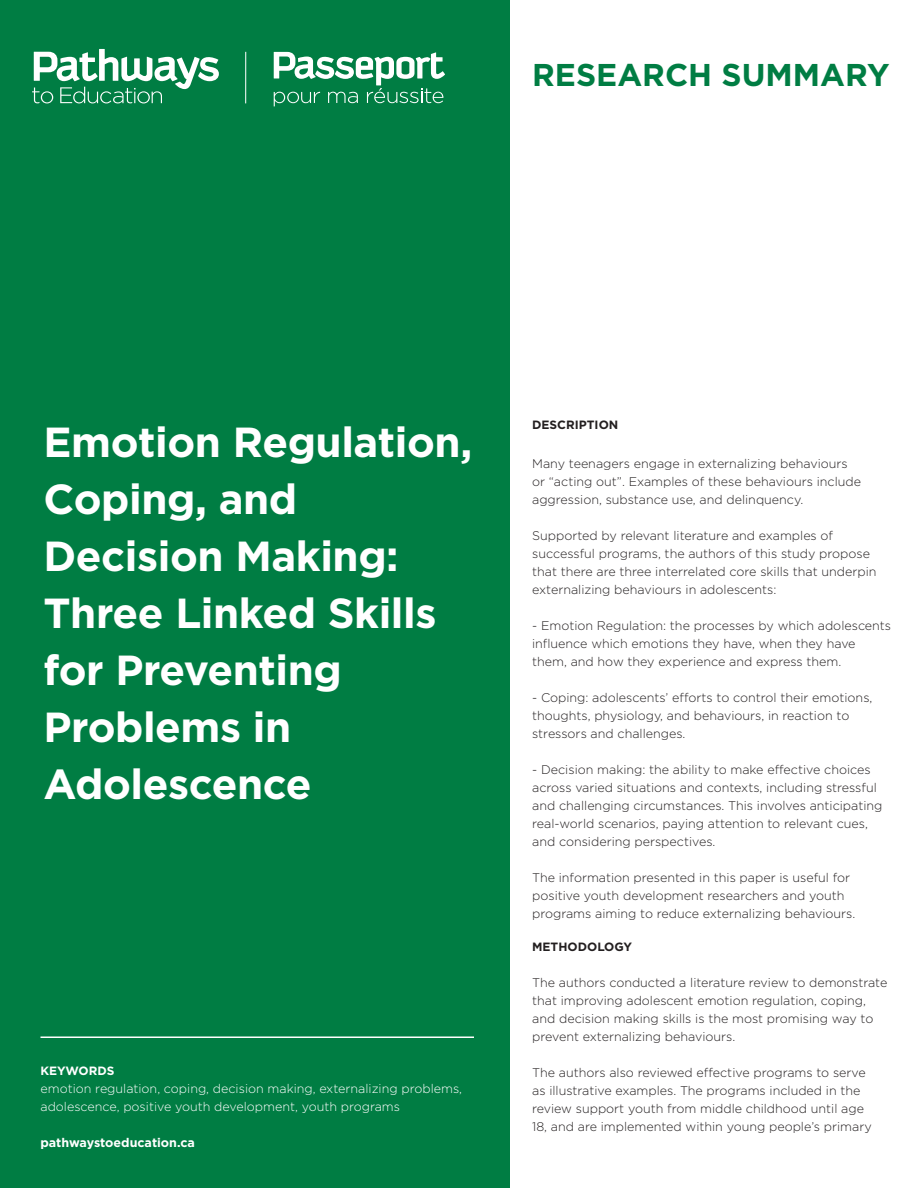
<style>
.page{position:relative;width:918px;height:1188px;background:#fff}
.page>*{position:absolute;margin:0;border:0;box-sizing:border-box;transform-origin:0 0}
.t1{font:700 42px/57px "Gotham";letter-spacing:-.01em;color:#fff}
.t2{font:700 31.5px "Gotham";color:#007d43}
.t3{font:300 12.6px/18px "Gotham";color:#231f20}
.t4{font:300 12.6px/18px "Gotham";color:#fff}
.t5{font:700 12.6px "Gotham";color:#fff}
.t6{font:700 12px "Gotham";color:#231f20}
.t7{font:700 12px "Gotham";color:#fff}
</style>
<div class="page">
<div style="left:0;top:0;width:510px;height:1188px;background:#007d43"></div>
<hr style="left:40px;top:1036px;width:434px;height:2px;background:#fff">
<svg style="left:32px;top:49px;width:187px;height:54px"></svg>
<svg style="left:274px;top:52px;width:171px;height:54px"></svg>
<hr style="left:245px;top:52px;width:1px;height:51px;background:#fff">
<p class="t2" style="left:532px;top:57px;width:359px">RESEARCH SUMMARY</p>
<p class="t1" style="left:44px;top:412px;width:430px">Emotion Regulation,<br>Coping, and<br>Decision Making:<br>Three Linked Skills for Preventing<br>Problems in<br>Adolescence</p>
<p class="t7" style="left:40px;top:1064px;width:75px">KEYWORDS</p>
<p class="t4" style="left:40px;top:1079px;width:423px">emotion regulation, coping, decision making, externalizing problems, adolescence, positive youth development, youth programs</p>
<p class="t5" style="left:40px;top:1135px;width:156px">pathwaystoeducation.ca</p>
<p class="t6" style="left:532px;top:418px;width:88px">DESCRIPTION</p>
<p class="t3" style="left:532px;top:455px;width:330px">Many teenagers engage in externalizing behaviours or “acting out”. Examples of these behaviours include aggression, substance use, and delinquency.</p>
<p class="t3" style="left:532px;top:527px;width:346px">Supported by relevant literature and examples of successful programs, the authors of this study propose that there are three interrelated core skills that underpin externalizing behaviours in adolescents:</p>
<p class="t3" style="left:532px;top:617px;width:360px">- Emotion Regulation: the processes by which adolescents influence which emotions they have, when they have them, and how they experience and express them.</p>
<p class="t3" style="left:532px;top:689px;width:342px">- Coping: adolescents’ efforts to control their emotions, thoughts, physiology, and behaviours, in reaction to stressors and challenges.</p>
<p class="t3" style="left:532px;top:761px;width:352px">- Decision making: the ability to make effective choices across varied situations and contexts, including stressful and challenging circumstances. This involves anticipating real-world scenarios, paying attention to relevant cues, and considering perspectives.</p>
<p class="t3" style="left:532px;top:869px;width:325px">The information presented in this paper is useful for positive youth development researchers and youth programs aiming to reduce externalizing behaviours.</p>
<p class="t6" style="left:532px;top:940px;width:101px">METHODOLOGY</p>
<p class="t3" style="left:532px;top:973px;width:357px">The authors conducted a literature review to demonstrate that improving adolescent emotion regulation, coping, and decision making skills is the most promising way to prevent externalizing behaviours.</p>
<p class="t3" style="left:532px;top:1063px;width:341px">The authors also reviewed effective programs to serve as illustrative examples. The programs included in the review support youth from middle childhood until age 18, and are implemented within young people’s primary</p>
</div>
